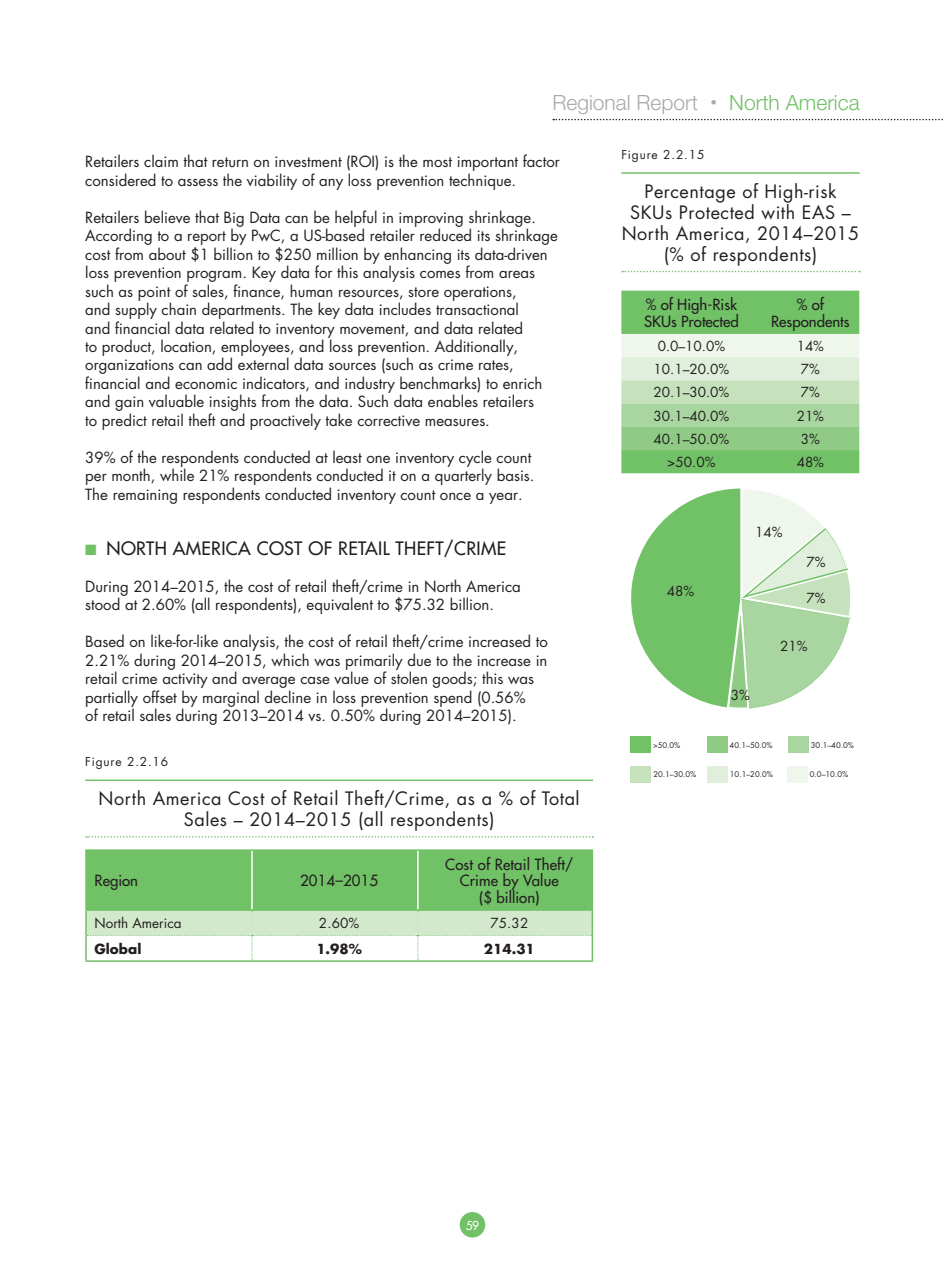
<style>
.page{position:relative;width:944px;height:1274px;background:#fff}
.page>*{position:absolute;margin:0;border:0;box-sizing:border-box;transform-origin:0 0}
.t1{font:300 21px "Helvetica Neue";color:#a8a9ad}
.Titulo_figuras_Total{font:18px/21px "Futura";letter-spacing:.03em;color:#231f20;text-align:center}
._01__TITULO_futura_1{font:18px "Futura";letter-spacing:.02em;color:#231f20}
.Texto_común{font:15px/18.5px "Futura";color:#231f20}
.Texto_figuras_8_10{font:15px/16.5px "Futura";letter-spacing:.01em;color:#231f20;text-align:center}
.Cabecera_tabla{font:15px/16.5px "Futura";color:#231f20}
.Texto_tablas_celdas{font:13.5px "Futura";color:#231f20}
.Texto_figuras_8_10-2{font:13.5px "Futura";letter-spacing:.005em;color:#231f20}
.Texto_figuras_8_10-3{font:700 13.5px "Futura";color:#231f20}
.Numero_figura{font:12px "Futura";letter-spacing:.07em;color:#231f20}
.t2{font:12px "Futura";color:#fff}
.t3{font:7.65px "Futura";color:#231f20}
.s1{font-family:"Interstate"}
.s2{color:#71c167}
</style>
<div class="page">
<div style="left:459px;top:1212px;width:26px;height:25px;background:#71c167;border-radius:50%"></div>
<svg style="left:553px;top:119px;width:390px;height:1px"></svg>
<hr style="left:621px;top:172px;width:238px;height:2px;background:#71c167">
<svg style="left:622px;top:271px;width:237px;height:1px"></svg>
<svg style="left:631px;top:488px;width:220px;height:221px"></svg>
<hr style="left:85px;top:780px;width:508px;height:1px;background:#71c167">
<svg style="left:86px;top:836px;width:507px;height:2px"></svg>
<hr style="left:85px;top:851px;width:2px;height:58px;background:#71c167">
<hr style="left:85px;top:849px;width:167px;height:2px;background:#71c167">
<hr style="left:252px;top:849px;width:166px;height:2px;background:#71c167">
<hr style="left:418px;top:849px;width:175px;height:2px;background:#71c167">
<hr style="left:85px;top:911px;width:2px;height:25px;background:#71c167">
<hr style="left:85px;top:909px;width:167px;height:2px;background:#71c167">
<hr style="left:418px;top:909px;width:175px;height:2px;background:#71c167">
<hr style="left:591px;top:911px;width:2px;height:25px;background:#71c167">
<hr style="left:591px;top:936px;width:2px;height:24px;background:#71c167">
<hr style="left:591px;top:851px;width:2px;height:58px;background:#71c167">
<hr style="left:85px;top:936px;width:2px;height:24px;background:#71c167">
<svg style="left:86px;top:850px;width:506px;height:110px"></svg>
<hr style="left:85px;top:960px;width:167px;height:2px;background:#71c167">
<hr style="left:252px;top:960px;width:166px;height:2px;background:#71c167">
<hr style="left:418px;top:960px;width:175px;height:2px;background:#71c167">
<svg style="left:621px;top:291px;width:238px;height:182px;background:#a5d69d"></svg>
<div style="left:630px;top:737px;width:20px;height:16px;background:#71c167"></div>
<div style="left:706px;top:737px;width:21px;height:16px;background:#8fcb84"></div>
<div style="left:788px;top:737px;width:20px;height:16px;background:#a9d6a0"></div>
<div style="left:630px;top:766px;width:20px;height:16px;background:#c6e2bd"></div>
<div style="left:707px;top:766px;width:20px;height:16px;background:#e0efdb"></div>
<div style="left:787px;top:766px;width:20px;height:16px;background:#eff7ed"></div>
<h1 class="t1" style="left:552px;top:90px;width:309px">Regional Report <span class="s1">•</span> <span class="s2">North America</span></h1>
<p class="Texto_común" style="left:85px;top:152px;width:476px">Retailers claim that return on investment (ROI) is the most important factor considered to assess the viability of any loss prevention technique.</p>
<p class="Texto_común" style="left:85px;top:208px;width:474px">Retailers believe that Big Data can be helpful in improving shrinkage.<br>According to a report by PwC, a US-based retailer reduced its shrinkage cost from about $1 billion to $250 million by enhancing its data-driven loss prevention program. Key data for this analysis comes from areas such as point of sales, finance, human resources, store operations,<br>and supply chain departments. The key data includes transactional<br>and financial data related to inventory movement, and data related<br>to product, location, employees, and loss prevention. Additionally, organizations can add external data sources (such as crime rates, financial and economic indicators, and industry benchmarks) to enrich and gain valuable insights from the data. Such data enables retailers<br>to predict retail theft and proactively take corrective measures.</p>
<p class="Texto_común" style="left:85px;top:448px;width:450px">39% of the respondents conducted at least one inventory cycle count per month, while 21% respondents conducted it on a quarterly basis.<br>The remaining respondents conducted inventory count once a year.</p>
<p class="_01__TITULO_futura_1" style="left:85px;top:537px;width:422px"><span class="s2">■</span> NORTH AMERICA COST OF RETAIL THEFT/CRIME</p>
<p class="Texto_común" style="left:85px;top:577px;width:437px">During 2014–2015, the cost of retail theft/crime in North America stood at 2.60% (all respondents), equivalent to $75.32 billion.</p>
<p class="Texto_común" style="left:85px;top:632px;width:464px">Based on like-for-like analysis, the cost of retail theft/crime increased to 2.21% during 2014–2015, which was primarily due to the increase in retail crime activity and average case value of stolen goods; this was partially offset by marginal decline in loss prevention spend (0.56%<br>of retail sales during 2013–2014 vs. 0.50% during 2014–2015).</p>
<p class="Numero_figura" style="left:85px;top:754px;width:84px">Figure 2.2.16</p>
<p class="Titulo_figuras_Total" style="left:99px;top:788px;width:482px">North America Cost of Retail Theft/Crime, as a % of Total<br>Sales – 2014–2015 (all respondents)</p>
<p class="Texto_figuras_8_10" style="left:94px;top:872px;width:45px">Region</p>
<p class="Texto_figuras_8_10" style="left:300px;top:872px;width:80px">2014–2015</p>
<p class="Texto_figuras_8_10" style="left:445px;top:856px;width:130px">Cost of Retail Theft/<br>Crime by Value</p>
<p class="Texto_figuras_8_10" style="left:479px;top:889px;width:62px">($ billion)</p>
<p class="Texto_tablas_celdas" style="left:94px;top:914px;width:88px">North America</p>
<p class="Texto_figuras_8_10-2" style="left:319px;top:914px;width:42px">2.60%</p>
<p class="Texto_figuras_8_10-2" style="left:490px;top:914px;width:39px">75.32</p>
<p class="Texto_figuras_8_10-3" style="left:94px;top:939px;width:48px">Global</p>
<p class="Texto_figuras_8_10-3" style="left:316px;top:939px;width:47px">1.98%</p>
<p class="Texto_figuras_8_10-3" style="left:484px;top:939px;width:52px">214.31</p>
<p class="Numero_figura" style="left:621px;top:146px;width:84px">Figure 2.2.15</p>
<p class="Titulo_figuras_Total" style="left:621px;top:181px;width:239px">Percentage of High-risk<br>SKUs Protected with EAS –<br>North America, 2014–2015 (% of respondents)</p>
<p class="Cabecera_tabla" style="left:644px;top:296px;width:96px">% of High-Risk<br>SKUs Protected</p>
<p class="Cabecera_tabla" style="left:796px;top:296px;width:29px">% of</p>
<p class="Cabecera_tabla" style="left:771px;top:313px;width:80px">Respondents</p>
<p class="Texto_tablas_celdas" style="left:657px;top:337px;width:69px">0.0–10.0%</p>
<p class="Texto_tablas_celdas" style="left:796px;top:337px;width:29px">14%</p>
<p class="Texto_tablas_celdas" style="left:653px;top:360px;width:77px">10.1–20.0%</p>
<p class="Texto_tablas_celdas" style="left:800px;top:360px;width:21px">7%</p>
<p class="Texto_tablas_celdas" style="left:653px;top:383px;width:77px">20.1–30.0%</p>
<p class="Texto_tablas_celdas" style="left:800px;top:383px;width:21px">7%</p>
<p class="Texto_tablas_celdas" style="left:653px;top:406px;width:77px">30.1–40.0%</p>
<p class="Texto_tablas_celdas" style="left:796px;top:406px;width:29px">21%</p>
<p class="Texto_tablas_celdas" style="left:653px;top:429px;width:77px">40.1–50.0%</p>
<p class="Texto_tablas_celdas" style="left:800px;top:429px;width:21px">3%</p>
<p class="Texto_tablas_celdas" style="left:667px;top:453px;width:50px">&gt;50.0%</p>
<p class="Texto_tablas_celdas" style="left:796px;top:453px;width:29px">48%</p>
<p class="Texto_figuras_8_10-2" style="left:666px;top:582px;width:29px">48%</p>
<p class="Texto_figuras_8_10-2" style="left:755px;top:523px;width:29px">14%</p>
<p class="Texto_figuras_8_10-2" style="left:806px;top:553px;width:21px">7%</p>
<p class="Texto_figuras_8_10-2" style="left:806px;top:589px;width:21px">7%</p>
<p class="Texto_figuras_8_10-2" style="left:730px;top:686px;width:21px">3%</p>
<p class="Texto_figuras_8_10-2" style="left:780px;top:637px;width:29px">21%</p>
<p class="t3" style="left:653px;top:740px;width:29px">&gt;50.0%</p>
<p class="t3" style="left:729px;top:740px;width:45px">40.1–50.0%</p>
<p class="t3" style="left:810px;top:740px;width:45px">30.1–40.0%</p>
<p class="t3" style="left:653px;top:769px;width:45px">20.1–30.0%</p>
<p class="t3" style="left:729px;top:769px;width:45px">10.1–20.0%</p>
<p class="t3" style="left:809px;top:769px;width:40px">0.0–10.0%</p>
<p class="t2" style="left:465px;top:1217px;width:15px">59</p>
</div>
